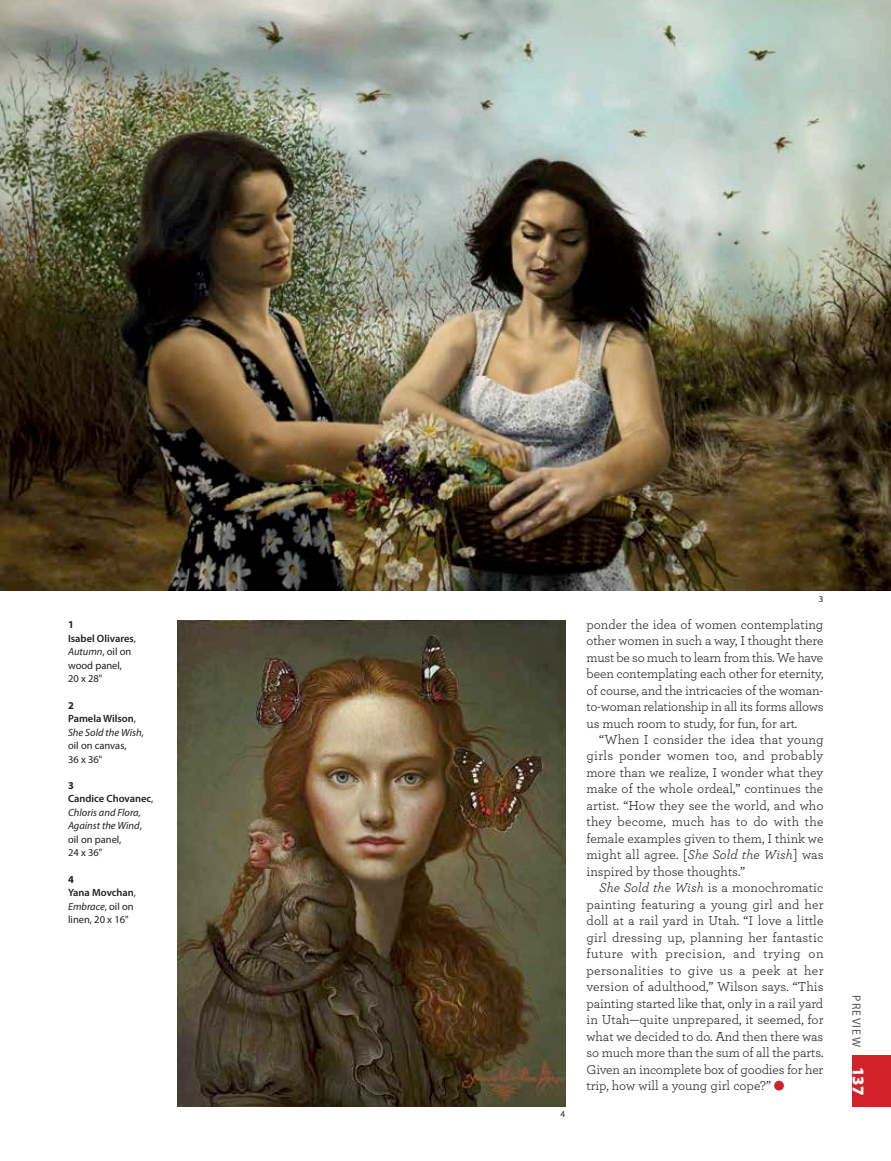
<style>
.page{position:relative;width:891px;height:1161px;background:#fff}
.page>*{position:absolute;margin:0;border:0;box-sizing:border-box;transform-origin:0 0}
.t1{font:900 16.5px "Myriad Pro";color:#fff}
.t2{font:13.5px/16.5px "Archer";letter-spacing:-.01em;color:#231e20;text-align:justify}
.t3{font:12px "Myriad Pro";letter-spacing:.1em;color:#58585a}
.t4{font:10.5px/13.5px "Myriad Pro";color:#231e20}
.t5{font:italic 10.5px/13.5px "Myriad Pro";color:#231e20}
.t6{font:9px "Myriad Pro";color:#231e20}
.s1{font-weight:700}
.s2{font-weight:600}
.s3{font-style:italic}
.s4{font-weight:700;font-style:normal}
.s5{font-weight:600;font-style:normal}
.s6{font-style:normal}
</style>
<div class="page">
<div style="left:853px;top:1055px;width:38px;height:52px;background:#d1222a"></div>
<div style="left:774px;top:1081px;width:10px;height:10px;background:#d1222a;border-radius:50%"></div>
<img style="left:0;top:0;width:891px;height:590px">
<img style="left:177px;top:620px;width:388px;height:487px">
<p class="t4" style="left:68px;top:618px;width:69px"><span class="s1">1<br></span><span class="s2">Isabel Olivares</span>,<br><span class="s3">Autumn</span>, oil on wood panel,<br>20 x 28"</p>
<p class="t4" style="left:68px;top:699px;width:77px"><span class="s1">2<br></span><span class="s2">Pamela Wilson</span>,<br><span class="s3">She Sold the Wish</span>, oil on canvas,<br>36 x 36"</p>
<p class="t5" style="left:68px;top:779px;width:87px"><span class="s4">3<br></span><span class="s5">Candice Chovanec</span><span class="s6">,<br></span>Chloris and Flora,<br>Against the Wind<span class="s6">, oil on panel,<br>24 x 36"</span></p>
<p class="t4" style="left:68px;top:873px;width:70px"><span class="s1">4<br></span><span class="s2">Yana Movchan</span>,<br><span class="s3">Embrace</span>, oil on linen, 20 x 16"</p>
<p class="t6" style="left:561px;top:1109px;width:6px">4</p>
<p class="t6" style="left:819px;top:594px;width:6px">3</p>
<p class="t2" style="left:587px;top:615px;width:239px">ponder the idea of women contemplating other women in such a way, I thought there must be so much to learn from this. We have been contemplating each other for eternity, of course, and the intricacies of the woman&shy;to-woman relationship in all its forms allows us much room to study, for fun, for art.</p>
<p class="t2" style="left:587px;top:731px;width:239px;text-indent:13px">“When I consider the idea that young girls ponder women too, and probably more than we realize, I wonder what they make of the whole ordeal,” continues the artist. “How they see the world, and who they become, much has to do with the female examples given to them, I think we might all agree. [<span class="s3">She Sold the Wish</span>] was inspired by those thoughts.”</p>
<p class="t2" style="left:587px;top:879px;width:239px;text-indent:13px"><span class="s3">She Sold the Wish</span> is a monochromatic painting featuring a young girl and her doll at a rail yard in Utah. “I love a little girl dressing up, planning her fantastic future with precision, and trying on personalities to give us a peek at her version of adulthood,” Wilson says. “This painting started like that, only in a rail yard in Utah—quite unprepared, it seemed, for what we decided to do. And then there was so much more than the sum of all the parts.<br>Given an incomplete box of goodies for her trip, how will a young girl cope?”</p>
<p class="t3" style="left:863px;top:995px;width:53px;rotate:90deg">PREVIEW</p>
<p class="t1" style="left:868px;top:1067px;width:30px;rotate:90deg">137</p>
</div>
